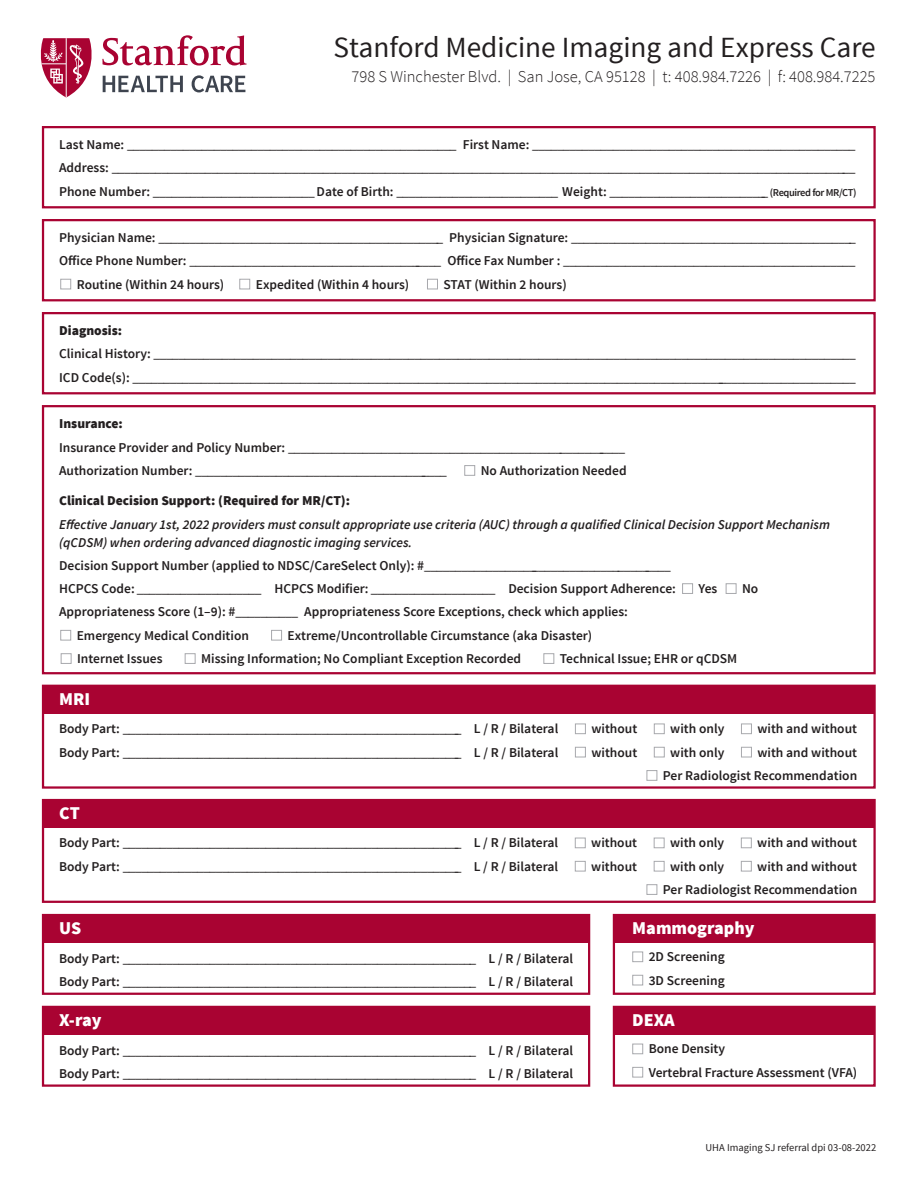
<style>
.page{position:relative;width:918px;height:1188px;background:#fff}
.page>*{position:absolute;margin:0;border:0;box-sizing:border-box;transform-origin:0 0}
.t1{font:29.25px "Source Sans Pro";color:#231f20}
.t2{font:900 18px "Source Sans Pro";color:#fff}
.t3{font:300 16.5px "Source Sans Pro";color:#231f20}
.t4{font:600 13.5px "Source Sans Pro";color:#231f20}
.t5{font:italic 600 13.5px/17.2px "Source Sans Pro";color:#231f20}
.t6{font:900 13.5px "Source Sans Pro";color:#231f20}
.t7{font:10.5px "Source Sans Pro";color:#231f20}
.s1{font-size:10.5px}
</style>
<div class="page">
<div style="left:42px;top:126px;width:834px;height:82px;border:2px solid #a90332"></div>
<div style="left:42px;top:219px;width:834px;height:82px;border:2px solid #a90332"></div>
<div style="left:42px;top:312px;width:834px;height:82px;border:2px solid #a90332"></div>
<div style="left:42px;top:405px;width:834px;height:269px;border:2px solid #a90332"></div>
<div style="left:42px;top:685px;width:834px;height:104px;border:2px solid #a90332"></div>
<div style="left:42px;top:799px;width:834px;height:104px;border:2px solid #a90332"></div>
<div style="left:42px;top:914px;width:548px;height:81px;border:2px solid #a90332"></div>
<div style="left:42px;top:1006px;width:548px;height:81px;border:2px solid #a90332"></div>
<div style="left:613px;top:914px;width:263px;height:81px;border:2px solid #a90332"></div>
<div style="left:613px;top:1006px;width:263px;height:81px;border:2px solid #a90332"></div>
<div style="left:43px;top:686px;width:832px;height:27px;background:#a90332"></div>
<div style="left:43px;top:800px;width:832px;height:28px;background:#a90332"></div>
<div style="left:43px;top:915px;width:546px;height:28px;background:#a90332"></div>
<div style="left:614px;top:915px;width:260px;height:28px;background:#a90332"></div>
<div style="left:43px;top:1007px;width:546px;height:28px;background:#a90332"></div>
<div style="left:614px;top:1007px;width:260px;height:28px;background:#a90332"></div>
<svg style="left:40px;top:35px;width:207px;height:63px"></svg>
<div style="left:60px;top:279px;width:11px;height:10px;border:1px solid #a8a9ad"></div>
<div style="left:239px;top:279px;width:11px;height:10px;border:1px solid #a8a9ad"></div>
<div style="left:427px;top:279px;width:11px;height:10px;border:1px solid #a8a9ad"></div>
<div style="left:464px;top:465px;width:11px;height:11px;border:1px solid #a8a9ad"></div>
<div style="left:682px;top:583px;width:11px;height:11px;border:1px solid #a8a9ad"></div>
<div style="left:726px;top:583px;width:11px;height:11px;border:1px solid #a8a9ad"></div>
<div style="left:60px;top:630px;width:11px;height:11px;border:1px solid #a8a9ad"></div>
<div style="left:271px;top:630px;width:11px;height:11px;border:1px solid #a8a9ad"></div>
<div style="left:61px;top:653px;width:11px;height:11px;border:1px solid #a8a9ad"></div>
<div style="left:185px;top:653px;width:11px;height:11px;border:1px solid #a8a9ad"></div>
<div style="left:543px;top:653px;width:11px;height:11px;border:1px solid #a8a9ad"></div>
<div style="left:575px;top:723px;width:11px;height:11px;border:1px solid #a8a9ad"></div>
<div style="left:654px;top:723px;width:11px;height:11px;border:1px solid #a8a9ad"></div>
<div style="left:741px;top:723px;width:11px;height:11px;border:1px solid #a8a9ad"></div>
<div style="left:575px;top:747px;width:11px;height:10px;border:1px solid #a8a9ad"></div>
<div style="left:654px;top:747px;width:11px;height:10px;border:1px solid #a8a9ad"></div>
<div style="left:741px;top:747px;width:11px;height:10px;border:1px solid #a8a9ad"></div>
<div style="left:646px;top:770px;width:11px;height:11px;border:1px solid #a8a9ad"></div>
<div style="left:632px;top:951px;width:11px;height:11px;border:1px solid #a8a9ad"></div>
<div style="left:632px;top:975px;width:11px;height:10px;border:1px solid #a8a9ad"></div>
<div style="left:632px;top:1044px;width:11px;height:10px;border:1px solid #a8a9ad"></div>
<div style="left:632px;top:1067px;width:11px;height:11px;border:1px solid #a8a9ad"></div>
<div style="left:575px;top:838px;width:11px;height:10px;border:1px solid #a8a9ad"></div>
<div style="left:654px;top:838px;width:11px;height:10px;border:1px solid #a8a9ad"></div>
<div style="left:741px;top:838px;width:11px;height:10px;border:1px solid #a8a9ad"></div>
<div style="left:575px;top:861px;width:11px;height:11px;border:1px solid #a8a9ad"></div>
<div style="left:654px;top:861px;width:11px;height:11px;border:1px solid #a8a9ad"></div>
<div style="left:741px;top:861px;width:11px;height:11px;border:1px solid #a8a9ad"></div>
<div style="left:646px;top:884px;width:11px;height:11px;border:1px solid #a8a9ad"></div>
<p class="t1" style="left:333px;top:29px;width:544px">Stanford Medicine Imaging and Express Care</p>
<p class="t3" style="left:352px;top:67px;width:525px">798 S Winchester Blvd. | San Jose, CA 95128 | t: 408.984.7226 | f: 408.984.7225</p>
<p class="t4" style="left:59px;top:136px;width:798px">Last Name: _____________________________________________________ First Name: ____________________________________________________</p>
<p class="t4" style="left:59px;top:159px;width:798px">Address: ________________________________________________________________________________________________________________________</p>
<p class="t4" style="left:59px;top:183px;width:799px">Phone Number: __________________________ Date of Birth: __________________________ Weight: __________________________ <span class="s1">(Required for MR/CT)</span></p>
<p class="t4" style="left:59px;top:229px;width:798px">Physician Name: ______________________________________________ Physician Signature: ______________________________________________</p>
<p class="t4" style="left:59px;top:252px;width:798px">Office Phone Number: _________________________________________ Office Fax Number : _______________________________________________</p>
<p class="t4" style="left:77px;top:276px;width:149px">Routine (Within 24 hours)</p>
<p class="t4" style="left:256px;top:276px;width:155px">Expedited (Within 4 hours)</p>
<p class="t4" style="left:443px;top:276px;width:125px">STAT (Within 2 hours)</p>
<p class="t6" style="left:59px;top:322px;width:64px">Diagnosis:</p>
<p class="t4" style="left:59px;top:345px;width:798px">Clinical History: _________________________________________________________________________________________________________________</p>
<p class="t4" style="left:59px;top:369px;width:798px">ICD Code(s): _____________________________________________________________________________________________________________________</p>
<p class="t6" style="left:59px;top:415px;width:65px">Insurance:</p>
<p class="t4" style="left:59px;top:439px;width:568px">Insurance Provider and Policy Number: _______________________________________________________</p>
<p class="t4" style="left:59px;top:462px;width:389px">Authorization Number: _________________________________________</p>
<p class="t4" style="left:481px;top:462px;width:147px">No Authorization Needed</p>
<p class="t6" style="left:59px;top:492px;width:293px">Clinical Decision Support: (Required for MR/CT):</p>
<p class="t5" style="left:59px;top:516px;width:773px">Effective January 1st, 2022 providers must consult appropriate use criteria (AUC) through a qualified Clinical Decision Support Mechanism (qCDSM) when ordering advanced diagnostic imaging services.</p>
<p class="t4" style="left:59px;top:557px;width:613px">Decision Support Number (applied to NDSC/CareSelect Only): #_________________________________________</p>
<p class="t4" style="left:59px;top:580px;width:618px">HCPCS Code: ____________________ HCPCS Modifier: ____________________ Decision Support Adherence:</p>
<p class="t4" style="left:699px;top:580px;width:20px">Yes</p>
<p class="t4" style="left:742px;top:580px;width:18px">No</p>
<p class="t4" style="left:59px;top:603px;width:570px">Appropriateness Score (1–9): #__________ Appropriateness Score Exceptions, check which applies:</p>
<p class="t4" style="left:77px;top:627px;width:174px">Emergency Medical Condition</p>
<p class="t4" style="left:288px;top:627px;width:306px">Extreme/Uncontrollable Circumstance (aka Disaster)</p>
<p class="t4" style="left:77px;top:650px;width:87px">Internet Issues</p>
<p class="t4" style="left:201px;top:650px;width:322px">Missing Information; No Compliant Exception Recorded</p>
<p class="t4" style="left:560px;top:650px;width:179px">Technical Issue; EHR or qCDSM</p>
<p class="t2" style="left:59px;top:687px;width:32px">MRI</p>
<p class="t4" style="left:59px;top:720px;width:501px">Body Part: _______________________________________________________ L / R / Bilateral</p>
<p class="t4" style="left:591px;top:720px;width:47px">without</p>
<p class="t4" style="left:670px;top:720px;width:56px">with only</p>
<p class="t4" style="left:757px;top:720px;width:101px">with and without</p>
<p class="t4" style="left:59px;top:744px;width:501px">Body Part: _______________________________________________________ L / R / Bilateral</p>
<p class="t4" style="left:591px;top:744px;width:47px">without</p>
<p class="t4" style="left:670px;top:744px;width:56px">with only</p>
<p class="t4" style="left:757px;top:744px;width:101px">with and without</p>
<p class="t4" style="left:663px;top:767px;width:196px">Per Radiologist Recommendation</p>
<p class="t2" style="left:59px;top:801px;width:22px">CT</p>
<p class="t4" style="left:59px;top:834px;width:501px">Body Part: _______________________________________________________ L / R / Bilateral</p>
<p class="t4" style="left:591px;top:834px;width:47px">without</p>
<p class="t4" style="left:670px;top:834px;width:56px">with only</p>
<p class="t4" style="left:757px;top:834px;width:101px">with and without</p>
<p class="t4" style="left:59px;top:858px;width:501px">Body Part: _______________________________________________________ L / R / Bilateral</p>
<p class="t4" style="left:591px;top:858px;width:47px">without</p>
<p class="t4" style="left:670px;top:858px;width:56px">with only</p>
<p class="t4" style="left:757px;top:858px;width:101px">with and without</p>
<p class="t4" style="left:663px;top:881px;width:196px">Per Radiologist Recommendation</p>
<p class="t2" style="left:59px;top:917px;width:24px">US</p>
<p class="t4" style="left:59px;top:950px;width:515px">Body Part: _________________________________________________________ L / R / Bilateral</p>
<p class="t4" style="left:59px;top:973px;width:515px">Body Part: _________________________________________________________ L / R / Bilateral</p>
<p class="t2" style="left:59px;top:1009px;width:44px">X-ray</p>
<p class="t4" style="left:59px;top:1042px;width:515px">Body Part: _________________________________________________________ L / R / Bilateral</p>
<p class="t4" style="left:59px;top:1065px;width:515px">Body Part: _________________________________________________________ L / R / Bilateral</p>
<p class="t2" style="left:632px;top:917px;width:124px">Mammography</p>
<p class="t4" style="left:649px;top:948px;width:77px">2D Screening</p>
<p class="t4" style="left:649px;top:972px;width:77px">3D Screening</p>
<p class="t2" style="left:632px;top:1009px;width:44px">DEXA</p>
<p class="t4" style="left:649px;top:1040px;width:78px">Bone Density</p>
<p class="t4" style="left:649px;top:1064px;width:210px">Vertebral Fracture Assessment (VFA)</p>
<p class="t7" style="left:706px;top:1141px;width:172px">UHA Imaging SJ referral dpi 03-08-2022</p>
</div>
